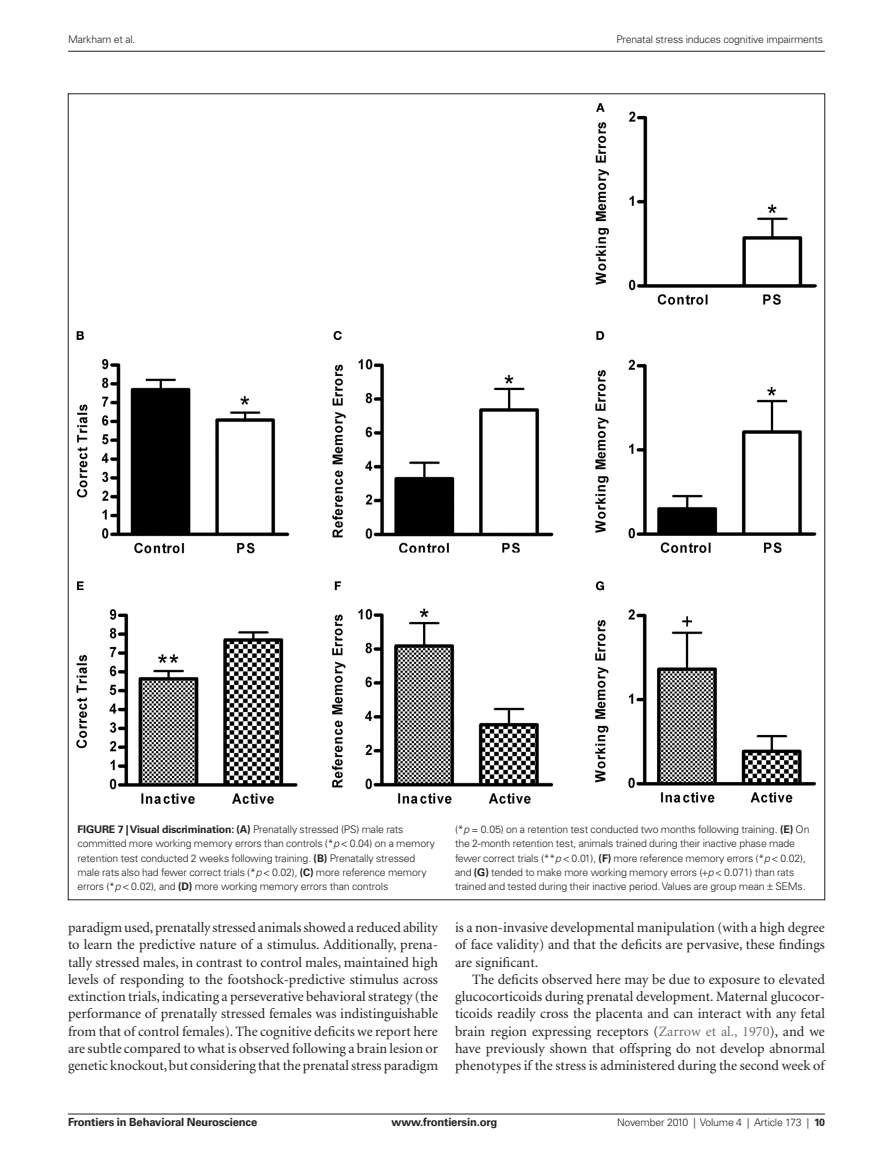
<style>
.page{position:relative;width:893px;height:1170px;background:#fff}
.page>*{position:absolute;margin:0;border:0;box-sizing:border-box;transform-origin:0 0}
.ART_tx1{font:14.25px/17.2px "Minion";letter-spacing:-.005em;color:#231f20;text-align:justify}
.ART_tx{font:14.25px/17.2px "Minion";color:#231f20;text-align:justify}
.t1{font:700 11.25px "Univers";letter-spacing:-.015em;color:#231f20}
.FIGURE_tx{font:300 10.5px/14.2px "Univers";letter-spacing:-.015em;color:#231f20}
.s1{font-weight:700}
.s2{font-style:italic}
.s3{color:#6c6d70}
</style>
<div class="page">
<hr style="left:68px;top:1113px;width:757px;height:1px;background:#231f20">
<hr style="left:68px;top:51px;width:757px;height:1px;background:#231f20">
<img style="left:77px;top:103px;width:739px;height:700px">
<p class="FIGURE_tx" style="left:68px;top:32px;width:69px">Markham et al.</p>
<p class="FIGURE_tx" style="left:616px;top:32px;width:208px">Prenatal stress induces cognitive impairments</p>
<p class="FIGURE_tx" style="left:78px;top:822px;width:359px"><span class="s1">Figure 7 | Visual discrimination: (A)</span> Prenatally stressed (PS) male rats committed more working memory errors than controls (*<span class="s2">p</span> 0.04) on a memory retention test conducted 2 weeks following training. <span class="s1">(B)</span> Prenatally stressed male rats also had fewer correct trials (*<span class="s2">p</span> 0.02), <span class="s1">(C)</span> more reference memory errors (*<span class="s2">p</span> 0.02), and <span class="s1">(D)</span> more working memory errors than controls</p>
<p class="FIGURE_tx" style="left:455px;top:822px;width:356px">(*<span class="s2">p</span> = 0.05) on a retention test conducted two months following training. <span class="s1">(E)</span> On the 2-month retention test, animals trained during their inactive phase made fewer correct trials (**<span class="s2">p</span> 0.01), <span class="s1">(F)</span> more reference memory errors (*<span class="s2">p</span> 0.02), and <span class="s1">(G)</span> tended to make more working memory errors ( <span class="s2">p</span> 0.071) than rats trained and tested during their inactive period. Values are group mean SEMs.</p>
<p class="ART_tx1" style="left:68px;top:919px;width:372px">paradigm used, prenatally stressed animals showed a reduced ability to learn the predictive nature of a stimulus. Additionally, prena&shy;tally stressed males, in contrast to control males, maintained high levels of responding to the footshock-predictive stimulus across extinction trials, indicating a perseverative behavioral strategy (the performance of prenatally stressed females was indistinguishable from that of control females). The cognitive deficits we report here are subtle compared to what is observed following a brain lesion or genetic knockout, but considering that the prenatal stress paradigm</p>
<p class="ART_tx1" style="left:455px;top:919px;width:371px">is a non-invasive developmental manipulation (with a high degree of face validity) and that the deficits are pervasive, these findings are significant.</p>
<p class="ART_tx" style="left:455px;top:971px;width:371px;text-indent:17px">The deficits observed here may be due to exposure to elevated glucocorticoids during prenatal development. Maternal glucocor&shy;ticoids readily cross the placenta and can interact with any fetal brain region expressing receptors (<span class="s3">Zarrow et al., 1970</span>), and we have previously shown that offspring do not develop abnormal phenotypes if the stress is administered during the second week of</p>
<p class="t1" style="left:68px;top:1115px;width:191px">Frontiers in Behavioral Neuroscience</p>
<p class="t1" style="left:392px;top:1115px;width:107px">www.frontiersin.org</p>
<p class="FIGURE_tx" style="left:617px;top:1115px;width:209px">November 2010 | Volume 4 | Article 173 | <span class="s1">10</span></p>
</div>
